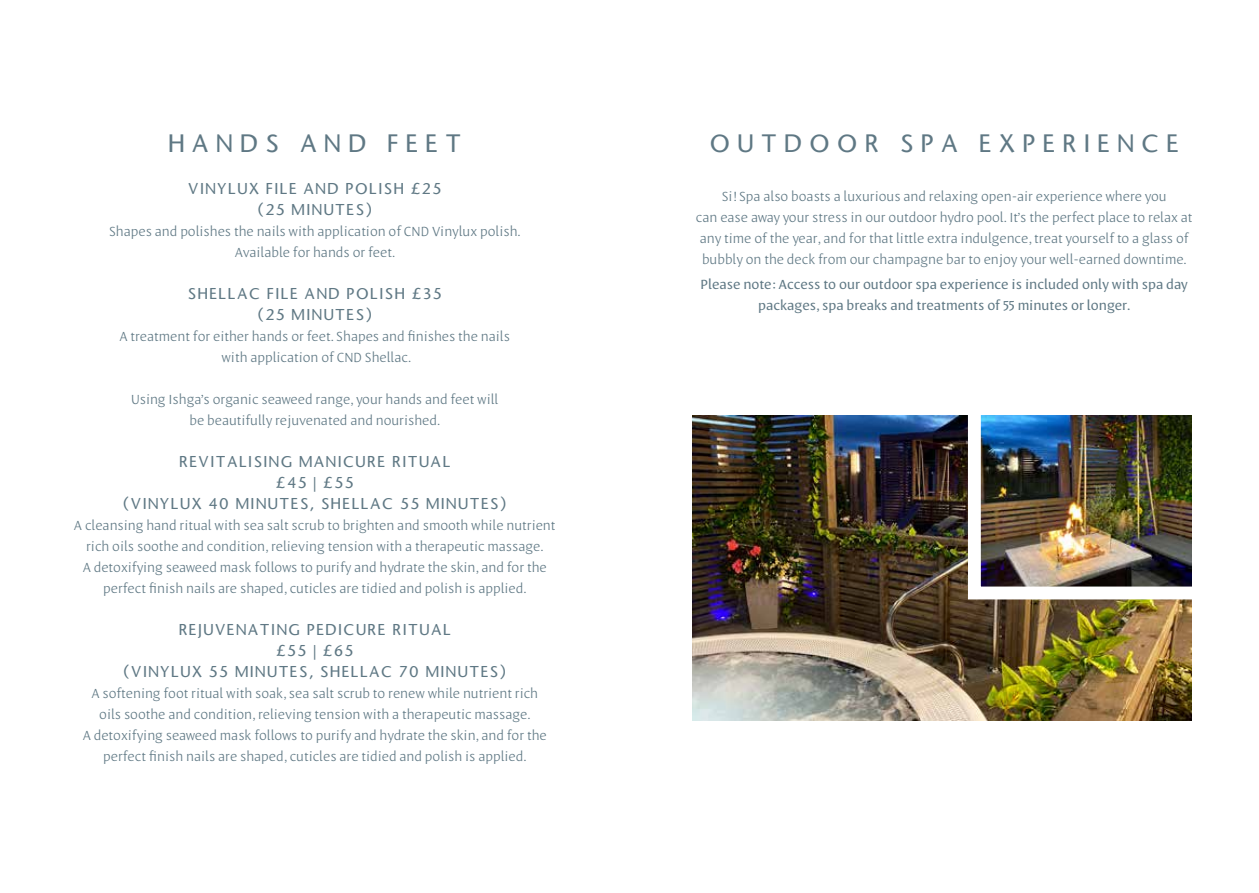
<style>
.page{position:relative;width:1259px;height:893px;background:#fff}
.page>*{position:absolute;margin:0;border:0;box-sizing:border-box;transform-origin:0 0}
.t1{font:500 24px "Stone Sans";letter-spacing:.31em;color:#5f7884}
.t2{font:300 15px/21px "Leksa Sans";color:#5f7884;text-align:center}
.t3{font:500 15px/21px "Stone Sans";letter-spacing:.1em;color:#5f7884;text-align:center}
.t4{font:15px/21px "Leksa Sans";color:#5f7884;text-align:center}
</style>
<div class="page">
<img style="left:693px;top:415px;width:498px;height:305px">
<img style="left:961px;top:415px;width:231px;height:191px">
<h1 class="t1" style="left:168px;top:128px;width:294px">HANDS AND FEET</h1>
<p class="t3" style="left:188px;top:178px;width:255px">VINYLUX FILE AND POLISH £25 (25 MINUTES)</p>
<p class="t2" style="left:109px;top:220px;width:413px">Shapes and polishes the nails with application of CND Vinylux polish.<br>Available for hands or feet.</p>
<p class="t3" style="left:188px;top:283px;width:255px">SHELLAC FILE AND POLISH £35 (25 MINUTES)</p>
<p class="t2" style="left:119px;top:325px;width:392px">A treatment for either hands or feet. Shapes and finishes the nails with application of CND Shellac.</p>
<p class="t2" style="left:131px;top:388px;width:369px">Using Ishga’s organic seaweed range, your hands and feet will be beautifully rejuvenated and nourished.</p>
<p class="t3" style="left:123px;top:451px;width:384px">REVITALISING MANICURE RITUAL<br>£45 | £55<br>(VINYLUX 40 MINUTES, SHELLAC 55 MINUTES)</p>
<p class="t2" style="left:74px;top:514px;width:483px">A cleansing hand ritual with sea salt scrub to brighten and smooth while nutrient rich oils soothe and condition, relieving tension with a therapeutic massage.<br>A detoxifying seaweed mask follows to purify and hydrate the skin, and for the perfect finish nails are shaped, cuticles are tidied and polish is applied.</p>
<p class="t3" style="left:124px;top:619px;width:384px">REJUVENATING PEDICURE RITUAL<br>£55 | £65<br>(VINYLUX 55 MINUTES, SHELLAC 70 MINUTES)</p>
<p class="t2" style="left:83px;top:682px;width:465px">A softening foot ritual with soak, sea salt scrub to renew while nutrient rich oils soothe and condition, relieving tension with a therapeutic massage.<br>A detoxifying seaweed mask follows to purify and hydrate the skin, and for the perfect finish nails are shaped, cuticles are tidied and polish is applied.</p>
<h1 class="t1" style="left:710px;top:128px;width:470px">OUTDOOR SPA EXPERIENCE</h1>
<p class="t2" style="left:696px;top:185px;width:498px">Si! Spa also boasts a luxurious and relaxing open-air experience where you<br>can ease away your stress in our outdoor hydro pool. It’s the perfect place to relax at any time of the year, and for that little extra indulgence, treat yourself to a glass of bubbly on the deck from our champagne bar to enjoy your well-earned downtime.</p>
<p class="t4" style="left:700px;top:274px;width:489px">Please note: Access to our outdoor spa experience is included only with spa day packages, spa breaks and treatments of 55 minutes or longer.</p>
</div>
